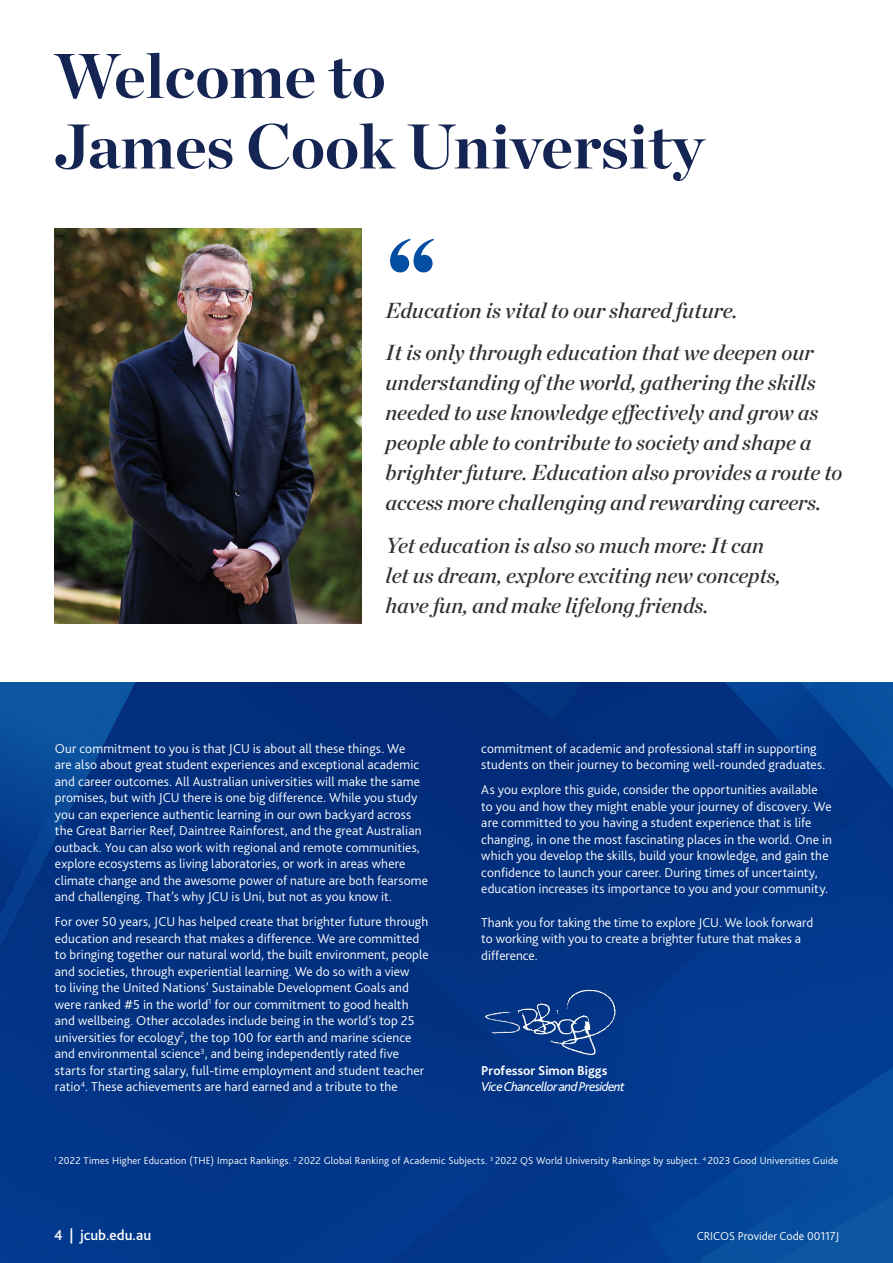
<style>
.page{position:relative;width:893px;height:1263px;background:#fff}
.page>*{position:absolute;margin:0;border:0;box-sizing:border-box;transform-origin:0 0}
.t1{font:900 105px "Chronicle Display";color:#034ea2}
.t2{font:700 63px/70.5px "Chronicle Display";color:#152553}
.t3{font:italic 21.75px/30px "Chronicle Display Semi";color:#31312f}
.t4{font:500 15px "Bliss 2";color:#fff}
.t5{font:300 13.5px/16.5px "Bliss 2";letter-spacing:.005em;color:#fff}
.t6{font:italic 13.5px "Bliss 2";letter-spacing:-.04em;color:#fff}
.t7{font:700 13.5px "Bliss 2";color:#fff}
.t8{font:300 12px "Bliss 2";color:#fff}
.t9{font:300 10.5px "Bliss 2";letter-spacing:.015em;color:#fff}
</style>
<div class="page">
<img style="left:0;top:682px;width:893px;height:581px">
<img style="left:55px;top:229px;width:306px;height:395px">
<img style="left:481px;top:981px;width:138px;height:81px">
<h2 class="t2" style="left:54px;top:36px;width:651px">Welcome to<br>James Cook University</h2>
<h1 class="t1" style="left:385px;top:191px;width:53px">“</h1>
<h3 class="t3" style="left:385px;top:287px;width:430px;line-height:42.8px">Education is vital to our shared future.<br>It is only through education that we deepen our</h3>
<p class="t3" style="left:385px;top:366px;width:459px">understanding of the world, gathering the skills needed to use knowledge effectively and grow as people able to contribute to society and shape a brighter future. Education also provides a route to access more challenging and rewarding careers.</p>
<h3 class="t3" style="left:385px;top:529px;width:397px">Yet education is also so much more: It can let us dream, explore exciting new concepts, have fun, and make lifelong friends.</h3>
<p class="t5" style="left:55px;top:740px;width:375px">Our commitment to you is that JCU is about all these things. We<br>are also about great student experiences and exceptional academic and career outcomes. All Australian universities will make the same promises, but with JCU there is one big difference. While you study you can experience authentic learning in our own backyard across the Great Barrier Reef, Daintree Rainforest, and the great Australian outback. You can also work with regional and remote communities, explore ecosystems as living laboratories, or work in areas where climate change and the awesome power of nature are both fearsome and challenging. That’s why JCU is Uni, but not as you know it.</p>
<p class="t5" style="left:55px;top:913px;width:375px">For over 50 years, JCU has helped create that brighter future through education and research that makes a difference. We are committed to bringing together our natural world, the built environment, people and societies, through experiential learning. We do so with a view<br>to living the United Nations’ Sustainable Development Goals and were ranked #5 in the world<sup>1</sup> for our commitment to good health and wellbeing. Other accolades include being in the world’s top 25 universities for ecology<sup>2</sup>, the top 100 for earth and marine science and environmental science<sup>3</sup>, and being independently rated five starts for starting salary, full-time employment and student teacher ratio<sup>4</sup>. These achievements are hard earned and a tribute to the</p>
<p class="t5" style="left:481px;top:740px;width:345px">commitment of academic and professional staff in supporting students on their journey to becoming well-rounded graduates.</p>
<p class="t5" style="left:481px;top:781px;width:352px">As you explore this guide, consider the opportunities available to you and how they might enable your journey of discovery. We are committed to you having a student experience that is life changing, in one the most fascinating places in the world. One in which you develop the skills, build your knowledge, and gain the confidence to launch your career. During times of uncertainty, education increases its importance to you and your community.</p>
<p class="t5" style="left:481px;top:914px;width:333px">Thank you for taking the time to explore JCU. We look forward to working with you to create a brighter future that makes a difference.</p>
<p class="t7" style="left:481px;top:1062px;width:128px">Professor Simon Biggs</p>
<p class="t6" style="left:481px;top:1078px;width:145px">Vice Chancellor and President</p>
<p class="t9" style="left:54px;top:1154px;width:786px"><sup>1</sup> 2022 Times Higher Education (THE) Impact Rankings. <sup>2</sup> 2022 Global Ranking of Academic Subjects. <sup>3</sup> 2022 QS World University Rankings by subject. <sup>4</sup> 2023 Good Universities Guide</p>
<p class="t4" style="left:54px;top:1225px;width:98px">4 | jcub.edu.au</p>
<p class="t8" style="left:697px;top:1229px;width:144px">CRICOS Provider Code 00117J</p>
</div>
